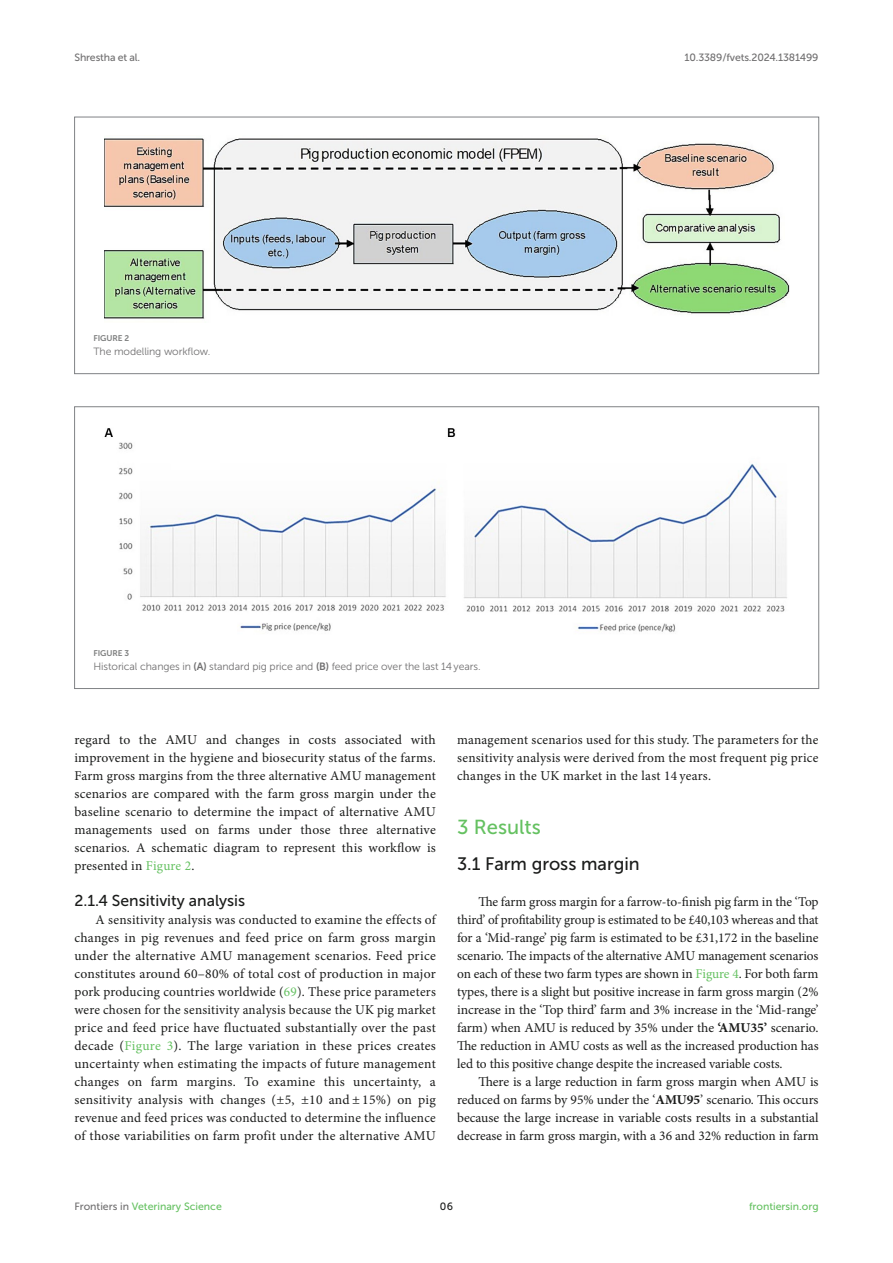
<style>
.page{position:relative;width:893px;height:1263px;background:#fff}
.page>*{position:absolute;margin:0;border:0;box-sizing:border-box;transform-origin:0 0}
.HEAD_1{font:20.25px "Museo Sans 500";color:#65c161}
.HEAD_2_after_HEAD_1{font:18px "Museo Sans 500";color:#1b1c1b}
.HEAD_3{font:15.75px "Museo Sans 500";color:#1b1c1b}
.TEXT_FLUSH{font:13.5px/18px "Minion Pro";letter-spacing:.01em;color:#1b1c1b;text-align:justify}
.TEXT{font:13.5px/18px "Minion Pro";color:#1b1c1b;text-align:justify}
.FIG_LEG{font:10.5px "Museo Sans 300";letter-spacing:-.01em;color:#706f70}
.t1{font:10.5px "Museo Sans 500";color:#65c161}
.t2{font:10.5px "Museo Sans 500";letter-spacing:-.015em;color:#706f70}
.t3{font:10.5px "Museo Sans 500";color:#1b1c1b}
.FIG_HD{font:8.25px "Museo Sans 700";letter-spacing:-.01em;color:#7e7f7f}
.s1{font-family:"Museo Sans 700"}
.s2{color:#65c161}
.s3{font-weight:700}
.s4{color:#706f70}
</style>
<div class="page">
<img style="left:104px;top:138px;width:685px;height:181px">
<div style="left:74px;top:117px;width:745px;height:257px;border:1px solid #808285"></div>
<img style="left:104px;top:428px;width:683px;height:205px">
<p class="t2" style="left:74px;top:51px;width:67px">Shrestha et al.</p>
<p class="t2" style="left:685px;top:51px;width:135px">10.3389/fvets.2024.1381499</p>
<p class="FIG_HD" style="left:94px;top:334px;width:37px">FIGURE 2</p>
<p class="FIG_LEG" style="left:94px;top:345px;width:119px">The modelling workflow.</p>
<p class="FIG_HD" style="left:94px;top:649px;width:37px">FIGURE 3</p>
<p class="FIG_LEG" style="left:94px;top:660px;width:389px">Historical changes in <span class="s1">(A)</span> standard pig price and <span class="s1">(B)</span> feed price over the last 14 years.</p>
<p class="TEXT" style="left:74px;top:731px;width:363px">regard to the AMU and changes in costs associated with improvement in the hygiene and biosecurity status of the farms.<br>Farm gross margins from the three alternative AMU management scenarios are compared with the farm gross margin under the baseline scenario to determine the impact of alternative AMU managements used on farms under those three alternative scenarios. A schematic diagram to represent this workflow is presented in <span class="s2">Figure 2</span>.</p>
<p class="HEAD_3" style="left:74px;top:892px;width:172px">2.1.4 Sensitivity analysis</p>
<p class="TEXT_FLUSH" style="left:74px;top:911px;width:363px;text-indent:21px">A sensitivity analysis was conducted to examine the effects of changes in pig revenues and feed price on farm gross margin under the alternative AMU management scenarios. Feed price constitutes around 60–80% of total cost of production in major pork producing countries worldwide (<span class="s2">69</span>). These price parameters were chosen for the sensitivity analysis because the UK pig market price and feed price have fluctuated substantially over the past decade (<span class="s2">Figure 3</span>). The large variation in these prices creates uncertainty when estimating the impacts of future management changes on farm margins. To examine this uncertainty, a sensitivity analysis with changes (±5, ±10 and ± 15%) on pig revenue and feed prices was conducted to determine the influence of those variabilities on farm profit under the alternative AMU</p>
<p class="TEXT_FLUSH" style="left:457px;top:731px;width:363px">management scenarios used for this study. The parameters for the sensitivity analysis were derived from the most frequent pig price changes in the UK market in the last 14 years.</p>
<p class="HEAD_1" style="left:457px;top:816px;width:85px">3 Results</p>
<p class="HEAD_2_after_HEAD_1" style="left:457px;top:854px;width:184px">3.1 Farm gross margin</p>
<p class="TEXT_FLUSH" style="left:457px;top:893px;width:363px;text-indent:21px">The farm gross margin for a farrow-to-finish pig farm in the ‘Top third’ of profitability group is estimated to be £40,103 whereas and that for a ‘Mid-range’ pig farm is estimated to be £31,172 in the baseline scenario. The impacts of the alternative AMU management scenarios on each of these two farm types are shown in <span class="s2">Figure 4</span>. For both farm types, there is a slight but positive increase in farm gross margin (2% increase in the ‘Top third’ farm and 3% increase in the ‘Mid-range’ farm) when AMU is reduced by 35% under the <span class="s3">‘AMU35’</span> scenario.<br>The reduction in AMU costs as well as the increased production has led to this positive change despite the increased variable costs.</p>
<p class="TEXT" style="left:457px;top:1073px;width:363px;text-indent:21px">There is a large reduction in farm gross margin when AMU is reduced on farms by 95% under the ‘<span class="s3">AMU95</span>’ scenario. This occurs because the large increase in variable costs results in a substantial decrease in farm gross margin, with a 36 and 32% reduction in farm</p>
<p class="t1" style="left:74px;top:1200px;width:149px"><span class="s4">Frontiers in</span> Veterinary Science</p>
<p class="t3" style="left:440px;top:1200px;width:15px">06</p>
<p class="t1" style="left:749px;top:1200px;width:71px">frontiersin.org</p>
</div>
